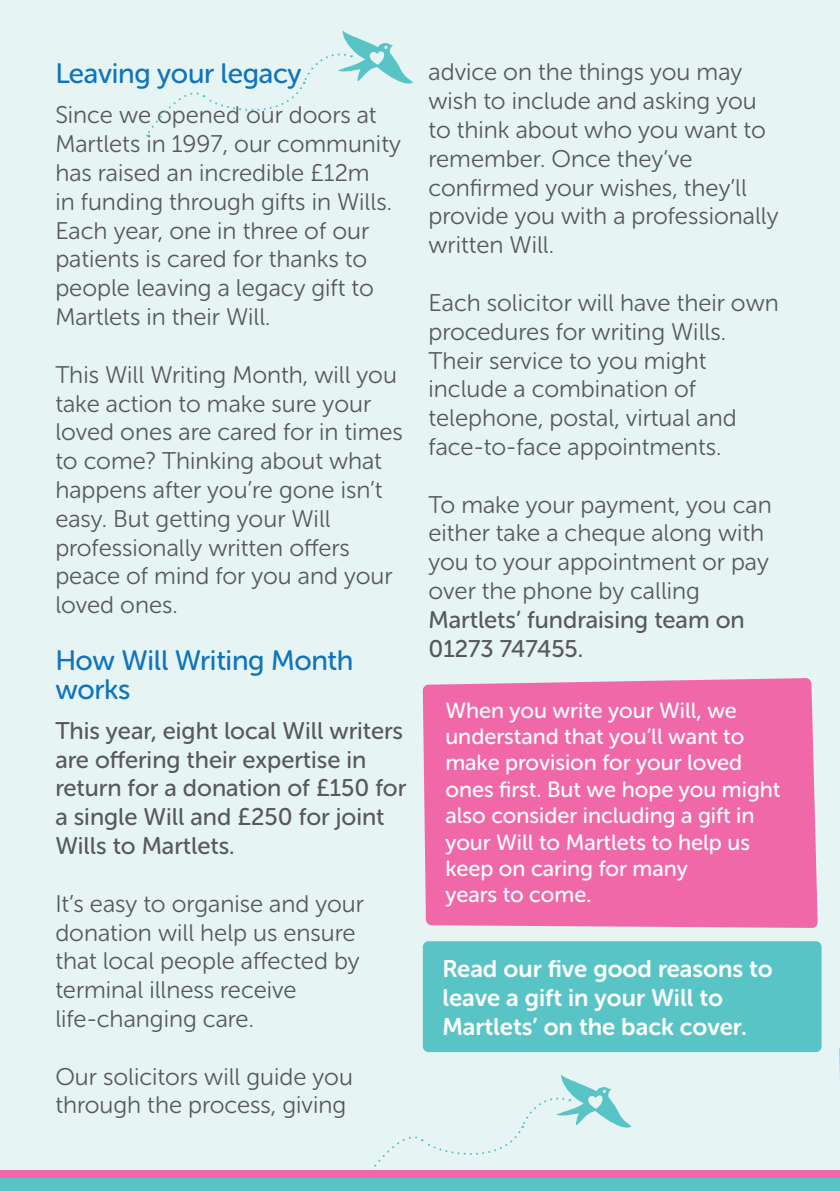
<style>
.page{position:relative;width:840px;height:1191px;background:#fff}
.page>*{position:absolute;margin:0;border:0;box-sizing:border-box;transform-origin:0 0}
.t1{font:28px/28.8px "Museo Sans Rounded 500";letter-spacing:-.01em;color:#1074bc}
.t2{font:24px/28.8px "Museo Sans Rounded 300";color:#595959}
.t3{font:24px/28.8px "Museo Sans Rounded 500";color:#595959}
.t4{font:24px/28.8px "Museo Sans Rounded 700";color:#fff}
.t5{font:22px/26.4px "Museo Sans Rounded 500";color:#fff}
.s1{font-family:"Museo Sans Rounded 500"}
</style>
<div class="page">
<div style="left:0;top:0;width:839px;height:1191px;background:#e6f4f4"></div>
<svg style="left:371px;top:1074px;width:260px;height:96px"></svg>
<div style="left:0;top:1170px;width:839px;height:21px;background:#f168a8"></div>
<div style="left:0;top:1178px;width:839px;height:13px;background:#59c4c6"></div>
<svg style="left:146px;top:31px;width:267px;height:106px"></svg>
<div style="left:422px;top:678px;width:395px;height:250px;background:#f168a8"></div>
<div style="left:422px;top:941px;width:399px;height:111px;background:#59c4c6;border-radius:6px"></div>
<svg style="left:839px;top:1028px;width:1px;height:163px"></svg>
<p class="t1" style="left:55px;top:59px;width:248px">Leaving your legacy</p>
<p class="t2" style="left:55px;top:101px;width:347px">Since we opened our doors at<br>Martlets in 1997, our community has raised an incredible £12m</p>
<p class="t2" style="left:55px;top:187px;width:338px">in funding through gifts in Wills.<br>Each year, one in three of our patients is cared for thanks to people leaving a legacy gift to<br>Martlets in their Will.</p>
<p class="t2" style="left:55px;top:360px;width:349px">This Will Writing Month, will you take action to make sure your loved ones are cared for in times to come? Thinking about what happens after you’re gone isn’t easy. But getting your Will professionally written offers peace of mind for you and your loved ones.</p>
<p class="t1" style="left:55px;top:646px;width:299px">How Will Writing Month works</p>
<p class="t3" style="left:55px;top:716px;width:352px">This year, eight local Will writers are offering their expertise in return for a donation of £150 for a single Will and £250 for joint<br>Wills to Martlets.</p>
<p class="t2" style="left:55px;top:889px;width:310px">It’s easy to organise and your donation will help us ensure</p>
<p class="t2" style="left:55px;top:947px;width:306px">that local people affected by terminal illness receive</p>
<p class="t2" style="left:55px;top:1004px;width:200px">life-changing care.</p>
<p class="t2" style="left:55px;top:1062px;width:299px">Our solicitors will guide you through the process, giving</p>
<p class="t2" style="left:428px;top:58px;width:351px">advice on the things you may wish to include and asking you to think about who you want to remember. Once they’ve confirmed your wishes, they’ll provide you with a professionally written Will.</p>
<p class="t2" style="left:428px;top:288px;width:351px">Each solicitor will have their own procedures for writing Wills.<br>Their service to you might include a combination of telephone, postal, virtual and face-to-face appointments.</p>
<p class="t2" style="left:428px;top:490px;width:344px">To make your payment, you can either take a cheque along with you to your appointment or pay over the phone by calling<br><span class="s1">Martlets’ fundraising team on<br>01273 747455.</span></p>
<p class="t5" style="left:445px;top:697px;width:300px">When you write your Will, we understand that you’ll want to</p>
<p class="t5" style="left:445px;top:749px;width:298px">make provision for your loved</p>
<p class="t5" style="left:445px;top:776px;width:336px">ones first. But we hope you might also consider including a gift in</p>
<p class="t5" style="left:445px;top:829px;width:306px">your Will to Martlets to help us</p>
<p class="t5" style="left:445px;top:855px;width:244px">keep on caring for many</p>
<p class="t5" style="left:445px;top:881px;width:147px">years to come.</p>
<p class="t4" style="left:442px;top:954px;width:332px">Read our five good reasons to leave a gift in your Will to<br>Martlets’ on the back cover.</p>
</div>
